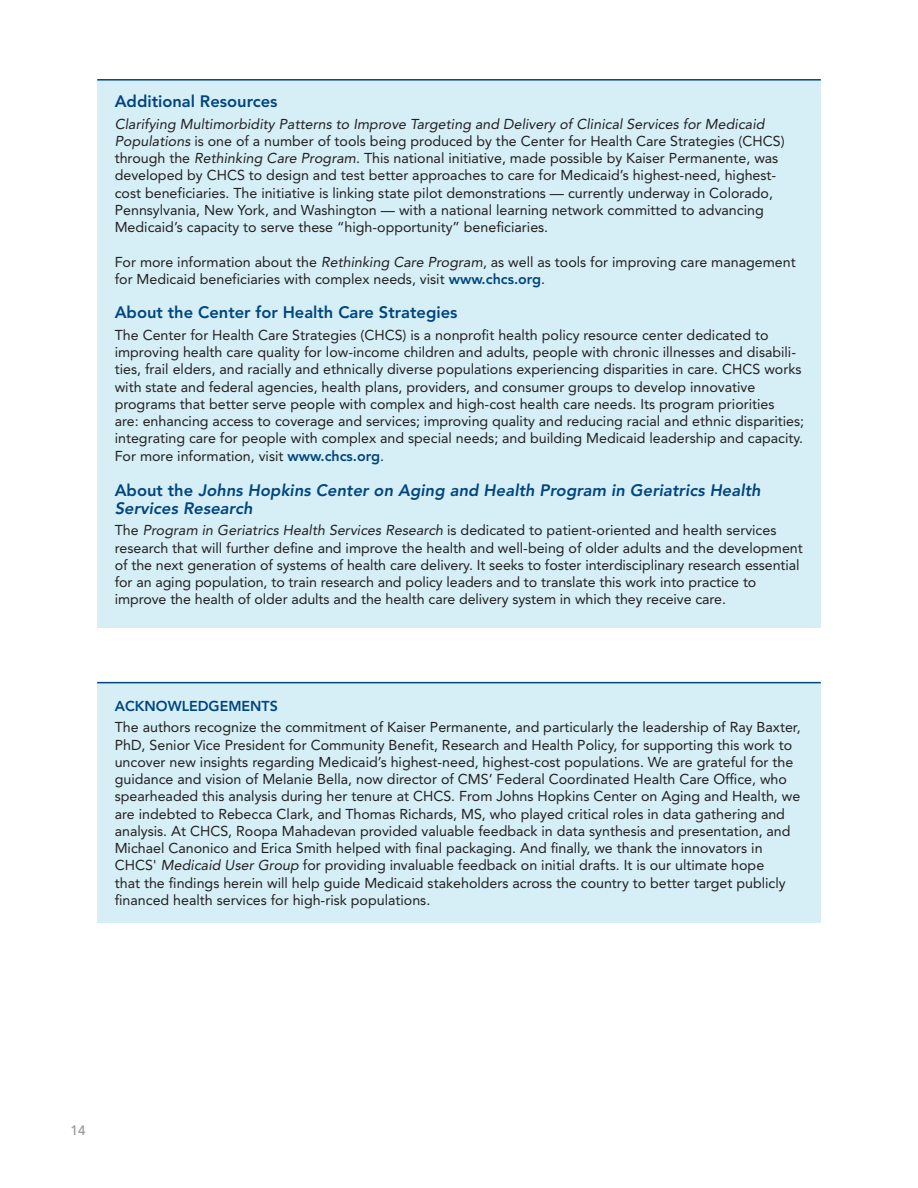
<style>
.page{position:relative;width:918px;height:1188px;background:#fff}
.page>*{position:absolute;margin:0;border:0;box-sizing:border-box;transform-origin:0 0}
.t1{font:800 16.5px/18px "Avenir";color:#01457e}
.t2{font:14.25px/17.2px "Avenir";color:#231f20}
.t3{font:800 14.25px "Avenir";color:#01457e}
.t4{font:500 13.5px "Avenir";color:#939598}
.s1{font-weight:800;color:#01457e}
</style>
<div class="page">
<div style="left:97px;top:80px;width:724px;height:548px;background:#d6eff6"></div>
<div style="left:97px;top:682px;width:724px;height:241px;background:#d6eff6"></div>
<hr style="left:97px;top:79px;width:724px;height:2px;background:#01457e">
<hr style="left:97px;top:682px;width:724px;height:1px;background:#01457e">
<p class="t1" style="left:115px;top:92px;width:164px">Additional Resources</p>
<p class="t2" style="left:115px;top:115px;width:671px">Clarifying Multimorbidity Patterns to Improve Targeting and Delivery of Clinical Services for Medicaid Populations is one of a number of tools being produced by the Center for Health Care Strategies (CHCS) through the Rethinking Care Program. This national initiative, made possible by Kaiser Permanente, was developed by CHCS to design and test better approaches to care for Medicaid’s highest-need, highest&shy;cost beneficiaries. The initiative is linking state pilot demonstrations — currently underway in Colorado, Pennsylvania, New York, and Washington — with a national learning network committed to advancing Medicaid’s capacity to serve these “high-opportunity” beneficiaries.</p>
<p class="t2" style="left:115px;top:253px;width:682px">For more information about the Rethinking Care Program, as well as tools for improving care management for Medicaid beneficiaries with complex needs, visit <span class="s1">www.chcs.org</span>.</p>
<p class="t1" style="left:115px;top:304px;width:344px">About the Center for Health Care Strategies</p>
<p class="t2" style="left:115px;top:326px;width:691px">The Center for Health Care Strategies (CHCS) is a nonprofit health policy resource center dedicated to improving health care quality for low-income children and adults, people with chronic illnesses and disabili&shy;ties, frail elders, and racially and ethnically diverse populations experiencing disparities in care. CHCS works with state and federal agencies, health plans, providers, and consumer groups to develop innovative programs that better serve people with complex and high-cost health care needs. Its program priorities<br>are: enhancing access to coverage and services; improving quality and reducing racial and ethnic disparities; integrating care for people with complex and special needs; and building Medicaid leadership and capacity.<br>For more information, visit <span class="s1">www.chcs.org</span>.</p>
<p class="t1" style="left:115px;top:481px;width:650px">A b o u t t h e Johns Hopkins Center on Aging and Health Program in Geriatrics Health<br>Services Research</p>
<p class="t2" style="left:115px;top:522px;width:690px">The Program in Geriatrics Health Services Research is dedicated to patient-oriented and health services research that will further define and improve the health and well-being of older adults and the development of the next generation of systems of health care delivery. It seeks to foster interdisciplinary research essential for an aging population, to train research and policy leaders and to translate this work into practice to improve the health of older adults and the health care delivery system in which they receive care.</p>
<p class="t3" style="left:115px;top:697px;width:165px">ACKNOWLEDGEMENTS</p>
<p class="t2" style="left:115px;top:719px;width:687px">The authors recognize the commitment of Kaiser Permanente, and particularly the leadership of Ray Baxter, PhD, Senior Vice President for Community Benefit, Research and Health Policy, for supporting this work to uncover new insights regarding Medicaid’s highest-need, highest-cost populations. We are grateful for the guidance and vision of Melanie Bella, now director of CMS’ Federal Coordinated Health Care Office, who spearheaded this analysis during her tenure at CHCS. From Johns Hopkins Center on Aging and Health, we are indebted to Rebecca Clark, and Thomas Richards, MS, who played critical roles in data gathering and analysis. At CHCS, Roopa Mahadevan provided valuable feedback in data synthesis and presentation, and Michael Canonico and Erica Smith helped with final packaging. And finally, we thank the innovators in CHCS' Medicaid User Group for providing invaluable feedback on initial drafts. It is our ultimate hope<br>that the findings herein will help guide Medicaid stakeholders across the country to better target publicly financed health services for high-risk populations.</p>
<p class="t4" style="left:71px;top:1122px;width:16px">14</p>
</div>
